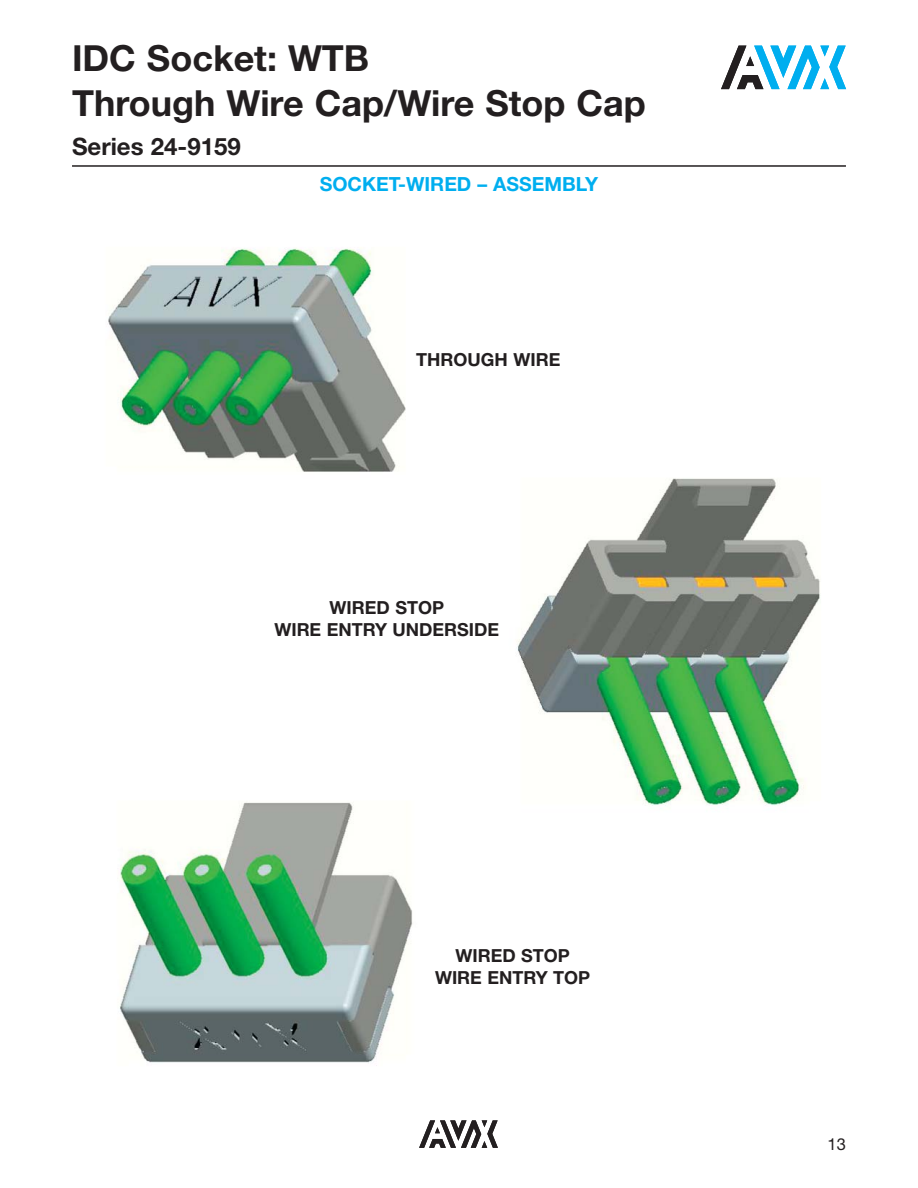
<style>
.page{position:relative;width:918px;height:1188px;background:#fff}
.page>*{position:absolute;margin:0;border:0;box-sizing:border-box;transform-origin:0 0}
.t1{font:700 36px/45px "Helvetica Neue LT Std";color:#231f20}
.t2{font:700 24px "Helvetica Neue LT Std";color:#231f20}
.t3{font:700 19.5px "Helvetica Neue LT Std";color:#00aeef}
.t4{font:700 18px/22.5px "Helvetica Neue LT Std";color:#231f20;text-align:center}
.t5{font:16.5px "Helvetica Neue LT Std";color:#231f20}
</style>
<div class="page">
<svg style="left:419px;top:1120px;width:79px;height:28px"></svg>
<svg style="left:721px;top:46px;width:125px;height:43px"></svg>
<hr style="left:72px;top:165px;width:774px;height:2px;background:#231f20">
<img style="left:108px;top:248px;width:712px;height:818px">
<h1 class="t1" style="left:72px;top:39px;width:575px">IDC Socket: WTB<br>Through Wire Cap/Wire Stop Cap</h1>
<h2 class="t2" style="left:72px;top:138px;width:170px">Series 24-9159</h2>
<p class="t3" style="left:320px;top:177px;width:280px">SOCKET-WIRED – ASSEMBLY</p>
<p class="t4" style="left:416px;top:350px;width:146px">THROUGH WIRE</p>
<p class="t4" style="left:274px;top:598px;width:226px">WIRED STOP<br>WIRE ENTRY UNDERSIDE</p>
<p class="t4" style="left:435px;top:946px;width:157px">WIRED STOP<br>WIRE ENTRY TOP</p>
<p class="t5" style="left:828px;top:1138px;width:20px">13</p>
</div>
